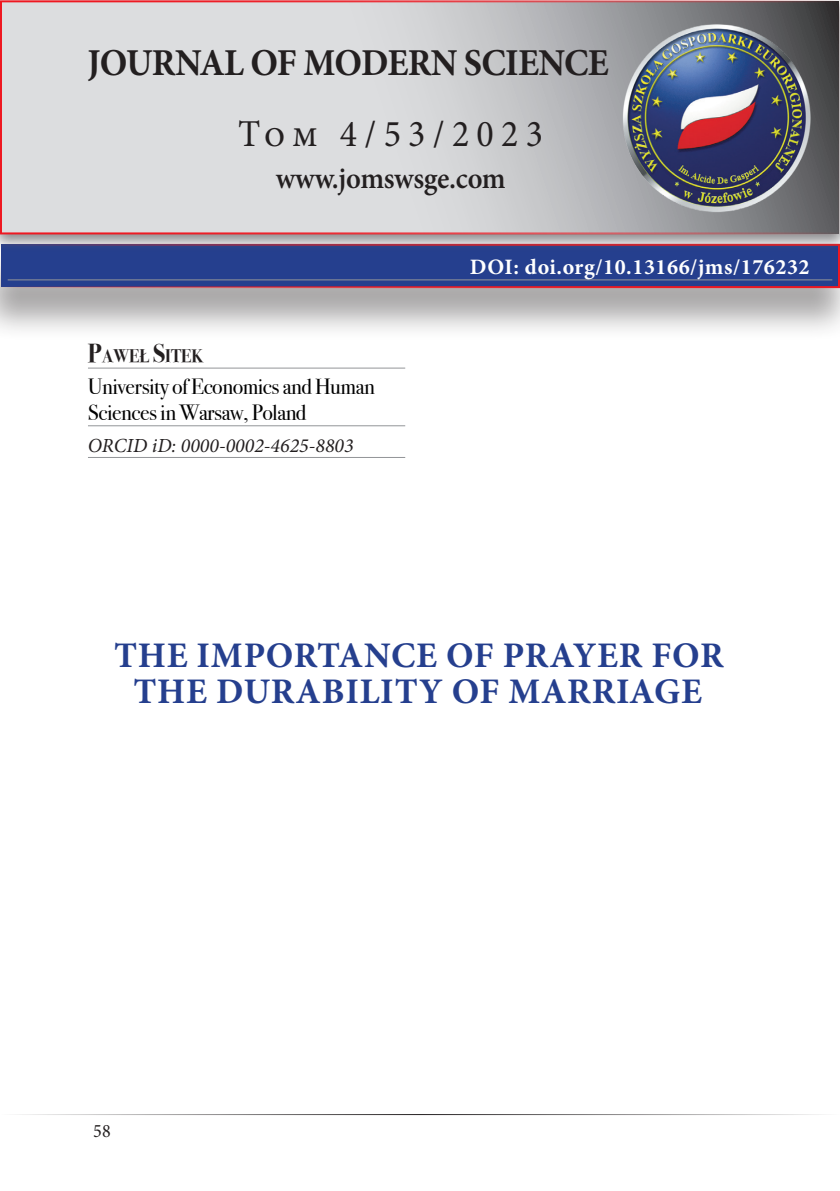
<style>
.page{position:relative;width:840px;height:1191px;background:#fff}
.page>*{position:absolute;margin:0;border:0;box-sizing:border-box;transform-origin:0 0}
.JoMS_-_Baner{font:700 38px "Minion Pro";letter-spacing:-.02em;color:#231f20;scale:.95 1}
.JoMS_-_Baner-2{font:38px "Minion Pro";letter-spacing:.2em;color:#231f20;scale:.95 1}
.Tytuł_-ARTICLE_-_PIERWSZY{font:700 36px/36px "Minion Pro";letter-spacing:.02em;color:#253f8e;text-align:center}
.JoMS_-_Baner-3{font:600 30px "Minion Pro";letter-spacing:-.01em;color:#231f20;scale:.95 1}
.Ramka_autorska_-_afiliacja{font:22px/26px "Bodoni Svty Two ITCTT";letter-spacing:-.02em;color:#000}
.Ramka_-_DOI{font:700 22px "Minion Pro";letter-spacing:.025em;color:#fff}
.Ramka_autorska_-_ORCID{font:italic 20px "Minion Pro";color:#231f20}
.t1{font:19px "Minion Pro";color:#231f20;scale:.95 1}
.Ramka_autorska_-_autor{font:700 18.2px "Bodoni Svty Two ITCTT";color:#231f20;scale:.95 1}
.s1{font-size:26px}
</style>
<div class="page">
<hr style="left:0;top:1114px;width:839px;height:1px;background:#231f20">
<div style="left:0;top:247px;width:839px;height:94px;background:#231f20;opacity:.39"></div>
<div style="left:1px;top:245px;width:837px;height:42px;background:#253f8e"></div>
<hr style="left:8px;top:279px;width:823px;height:1px;background:#939598">
<div style="left:0;top:244px;width:839px;height:44px;border:2px solid #ee1821"></div>
<div style="left:0;top:0;width:839px;height:252px;background:#636366;opacity:.75"></div>
<svg style="left:3px;top:3px;width:833px;height:228px;background:#cacbce"></svg>
<div style="left:0;top:0;width:839px;height:234px;border:2px solid #ee1821"></div>
<img style="left:620px;top:22px;width:193px;height:193px">
<hr style="left:88px;top:368px;width:317px;height:1px;background:#939598">
<hr style="left:88px;top:425px;width:317px;height:1px;background:#939598">
<hr style="left:88px;top:457px;width:317px;height:1px;background:#939598">
<p class="JoMS_-_Baner" style="left:88px;top:36px;width:549px">JOURNAL OF MODERN SCIENCE</p>
<p class="JoMS_-_Baner-2" style="left:238px;top:108px;width:322px">Tom 4/53/2023</p>
<p class="JoMS_-_Baner-3" style="left:275px;top:157px;width:243px">www.jomswsge.com</p>
<p class="Ramka_autorska_-_autor" style="left:88px;top:341px;width:123px"><span class="s1">P</span>AWEŁ <span class="s1">S</span>ITEK</p>
<p class="Ramka_autorska_-_afiliacja" style="left:88px;top:371px;width:288px">University of Economics and Human<br>Sciences in Warsaw, Poland</p>
<p class="Ramka_autorska_-_ORCID" style="left:88px;top:431px;width:267px">ORCID iD: 0000-0002-4625-8803</p>
<p class="Ramka_-_DOI" style="left:469px;top:251px;width:341px">DOI: doi.org/10.13166/jms/176232</p>
<p class="Tytuł_-ARTICLE_-_PIERWSZY" style="left:114px;top:637px;width:611px">THE IMPORTANCE OF PRAYER FOR<br>THE DURABILITY OF MARRIAGE</p>
<p class="t1" style="left:93px;top:1118px;width:20px">58</p>
</div>
